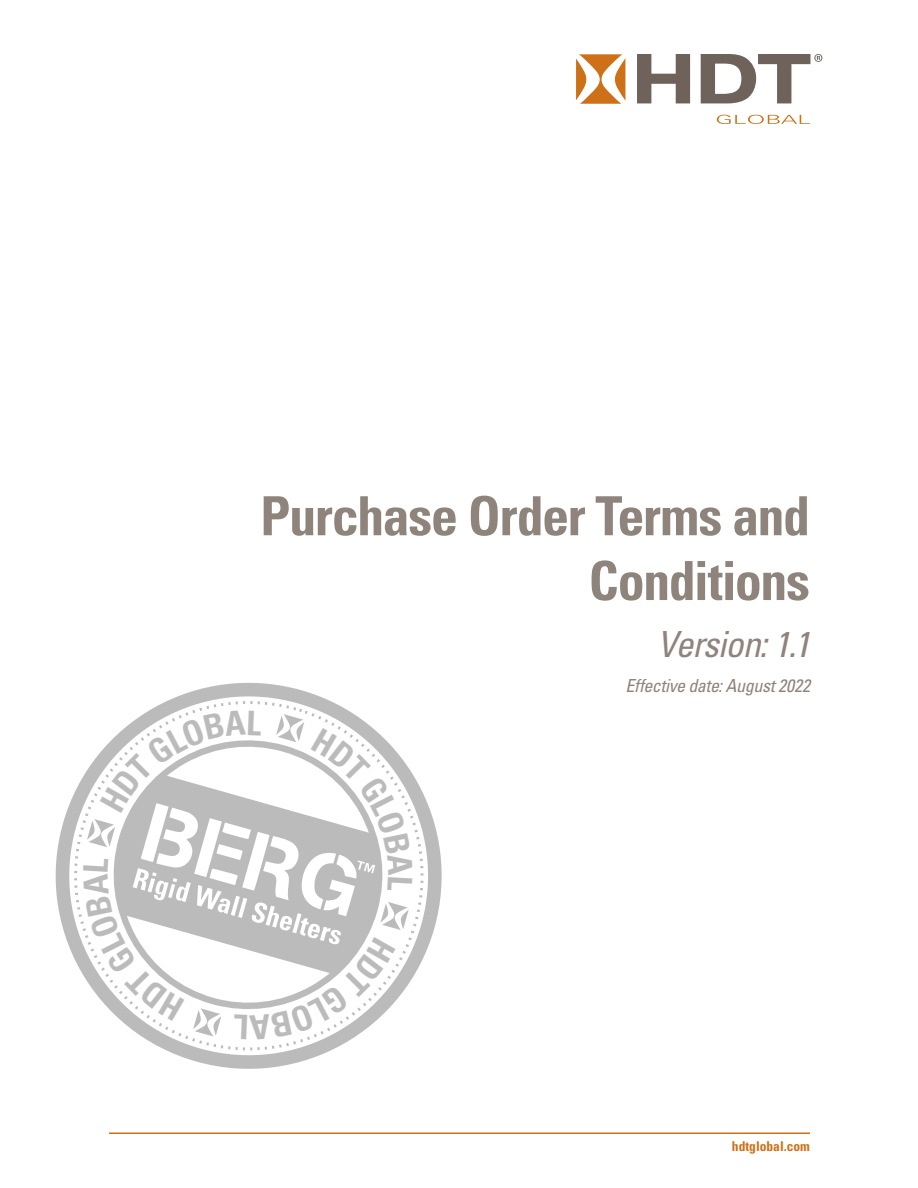
<style>
.page{position:relative;width:918px;height:1188px;background:#fff}
.page>*{position:absolute;margin:0;border:0;box-sizing:border-box;transform-origin:0 0}
.HDT_Cover-Policy_Nam{font:700 condensed 54px/64.8px "Univers LT Std";letter-spacing:-.025em;color:#8f847c;text-align:right}
.HDT_Cover-Revision{font:italic condensed 36px "Univers LT Std";letter-spacing:-.025em;color:#8f847c}
.HDT_Cover-Date{font:italic condensed 18px "Univers LT Std";letter-spacing:-.02em;color:#8f847c}
.t1{font:700 condensed 13.5px "Univers LT Std";color:#ce7018}
</style>
<div class="page">
<hr style="left:109px;top:1132px;width:701px;height:2px;background:#ce7018">
<svg style="left:637px;top:54px;width:53px;height:49px"></svg>
<svg style="left:576px;top:54px;width:49px;height:50px"></svg>
<svg style="left:717px;top:115px;width:93px;height:9px"></svg>
<svg style="left:701px;top:54px;width:121px;height:49px"></svg>
<svg style="left:55px;top:682px;width:387px;height:387px"></svg>
<svg style="left:74px;top:701px;width:349px;height:349px"></svg>
<svg style="left:87px;top:819px;width:12px;height:28px"></svg>
<svg style="left:397px;top:902px;width:12px;height:28px"></svg>
<svg style="left:99px;top:725px;width:298px;height:299px"></svg>
<svg style="left:276px;top:714px;width:28px;height:28px"></svg>
<svg style="left:193px;top:1008px;width:28px;height:29px"></svg>
<svg style="left:110px;top:775px;width:276px;height:199px;fill:#bcbbbb"></svg>
<svg style="left:100px;top:710px;width:162px;height:103px"></svg>
<svg style="left:311px;top:728px;width:102px;height:163px"></svg>
<svg style="left:233px;top:937px;width:163px;height:103px"></svg>
<svg style="left:83px;top:858px;width:102px;height:163px"></svg>
<p class="HDT_Cover-Policy_Nam" style="left:260px;top:483px;width:551px">Purchase Order Terms and<br>Conditions</p>
<p class="HDT_Cover-Revision" style="left:657px;top:621px;width:154px">Version: 1.1</p>
<p class="HDT_Cover-Date" style="left:626px;top:674px;width:186px">Effective date: August 2022</p>
<p class="t1" style="left:732px;top:1138px;width:80px">hdtglobal.com</p>
</div>
